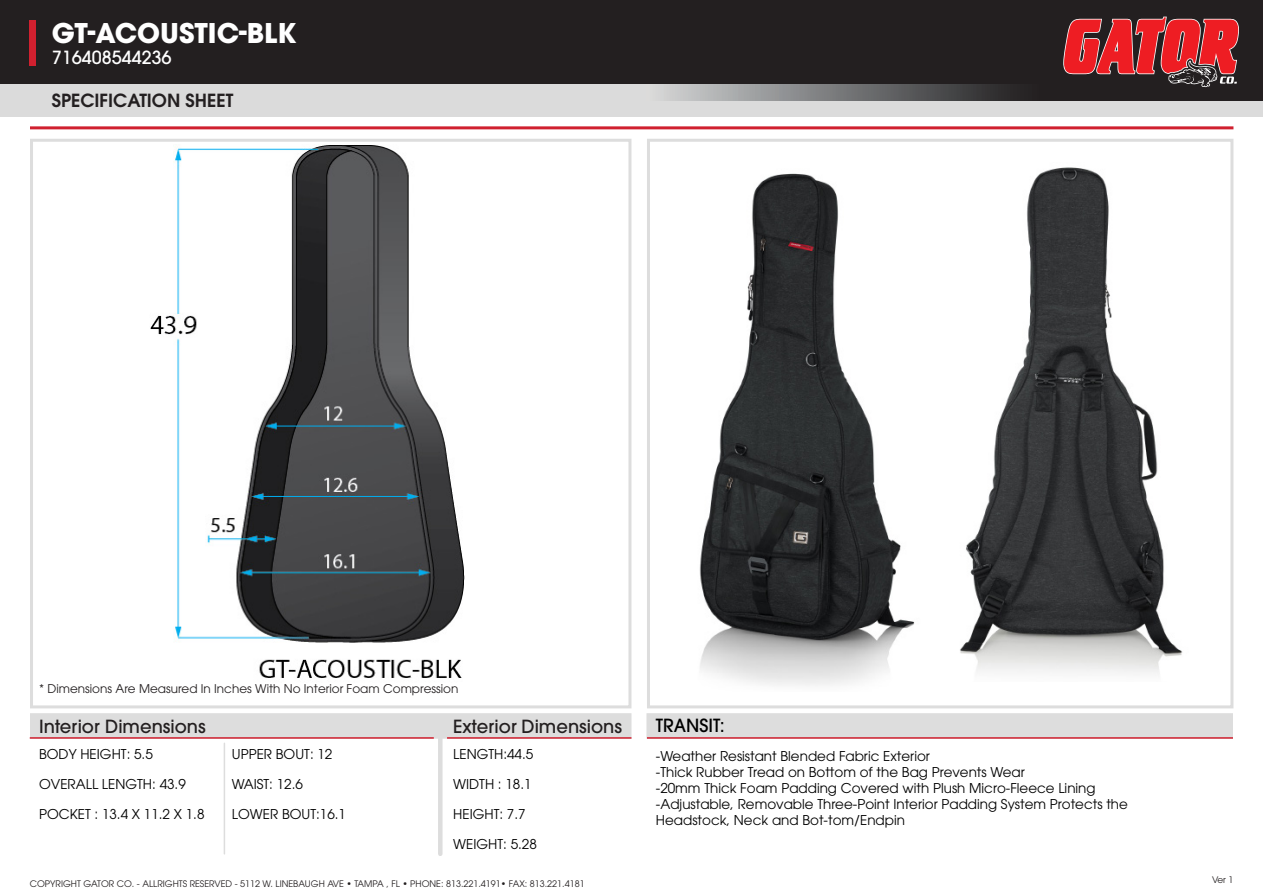
<style>
.page{position:relative;width:1263px;height:893px;background:#fff}
.page>*{position:absolute;margin:0;border:0;box-sizing:border-box;transform-origin:0 0}
.t1{font:700 27px "ITC Avant Garde Std";color:#fff}
.t2{font:500 18px "ITC Avant Garde Std";color:#231f20}
.t3{font:600 18px "ITC Avant Garde Std";color:#231f20}
.t4{font:500 18px "ITC Avant Garde Std";color:#fff}
.t5{font:500 18px "ITC Avant Garde Std";color:#000}
.t6{font:13.5px/16.2px "ITC Avant Garde Std";color:#000}
.t7{font:12px "ITC Avant Garde Pro";color:#231f20}
.t8{font:9px "ITC Avant Garde Pro";color:#231f20}
</style>
<div class="page">
<div style="left:646px;top:713px;width:587px;height:26px;background:#ddd"></div>
<div style="left:30px;top:139px;width:601px;height:569px;border:3px solid #ddd"></div>
<div style="left:647px;top:139px;width:586px;height:569px;border:3px solid #ddd"></div>
<div style="left:0;top:84px;width:1263px;height:33px;background:#dbdbdb"></div>
<img style="left:150px;top:145px;width:315px;height:533px">
<div style="left:30px;top:713px;width:601px;height:26px;background:#ddd"></div>
<img style="left:960px;top:167px;width:223px;height:507px">
<img style="left:699px;top:173px;width:216px;height:513px">
<hr style="left:30px;top:126px;width:1203px;height:3px;background:#d0202f">
<hr style="left:30px;top:737px;width:404px;height:2px;background:#d0202f">
<hr style="left:647px;top:737px;width:586px;height:2px;background:#d0202f">
<hr style="left:447px;top:737px;width:184px;height:2px;background:#d0202f">
<hr style="left:438px;top:728px;width:4px;height:126px;background:#ddd">
<hr style="left:224px;top:743px;width:1px;height:111px;background:#ddd">
<div style="left:646px;top:70px;width:400px;height:31px;background:linear-gradient(to right,#d5d7d8,#191819)"></div>
<div style="left:0;top:0;width:1263px;height:84px;background:#231f20"></div>
<div style="left:30px;top:20px;width:6px;height:45px;background:#d0202f"></div>
<div style="left:1039px;top:1px;width:224px;height:100px;background:#231f20"></div>
<svg style="left:1063px;top:17px;width:176px;height:70px"></svg>
<h1 class="t1" style="left:52px;top:15px;width:246px">GT-ACOUSTIC-BLK</h1>
<h2 class="t4" style="left:52px;top:46px;width:121px">716408544236</h2>
<h2 class="t3" style="left:52px;top:89px;width:183px">SPECIFICATION SHEET</h2>
<p class="t7" style="left:39px;top:682px;width:421px">* Dimensions Are Measured In Inches With No Interior Foam Compression</p>
<h2 class="t2" style="left:39px;top:715px;width:168px">Interior Dimensions</h2>
<p class="t6" style="left:39px;top:745px;width:115px">BODY HEIGHT: 5.5</p>
<p class="t6" style="left:39px;top:775px;width:148px">OVERALL LENGTH: 43.9</p>
<p class="t6" style="left:39px;top:805px;width:167px">POCKET : 13.4 X 11.2 X 1.8</p>
<p class="t6" style="left:232px;top:745px;width:102px">UPPER BOUT: 12</p>
<p class="t6" style="left:232px;top:775px;width:73px">WAIST: 12.6</p>
<p class="t6" style="left:232px;top:805px;width:116px">LOWER BOUT:16.1</p>
<h2 class="t2" style="left:453px;top:714px;width:170px">Exterior Dimensions</h2>
<p class="t6" style="left:453px;top:745px;width:82px">LENGTH:44.5</p>
<p class="t6" style="left:453px;top:775px;width:80px">WIDTH : 18.1</p>
<p class="t6" style="left:453px;top:805px;width:74px">HEIGHT: 7.7</p>
<p class="t6" style="left:453px;top:835px;width:85px">WEIGHT: 5.28</p>
<p class="t8" style="left:30px;top:878px;width:556px">COPYRIGHT GATOR CO. - ALLRIGHTS RESERVED - 5112 W. LINEBAUGH AVE • TAMPA , FL • PHONE: 813.221.4191• FAX: 813.221.4181</p>
<h2 class="t5" style="left:656px;top:714px;width:71px">TRANSIT:</h2>
<p class="t6" style="left:656px;top:747px;width:474px">-Weather Resistant Blended Fabric Exterior<br>-Thick Rubber Tread on Bottom of the Bag Prevents Wear<br>-20mm Thick Foam Padding Covered with Plush Micro-Fleece Lining -Adjustable, Removable Three-Point Interior Padding System Protects the Headstock, Neck and Bot-tom/Endpin</p>
<p class="t8" style="left:1212px;top:874px;width:23px">Ver 1</p>
</div>
